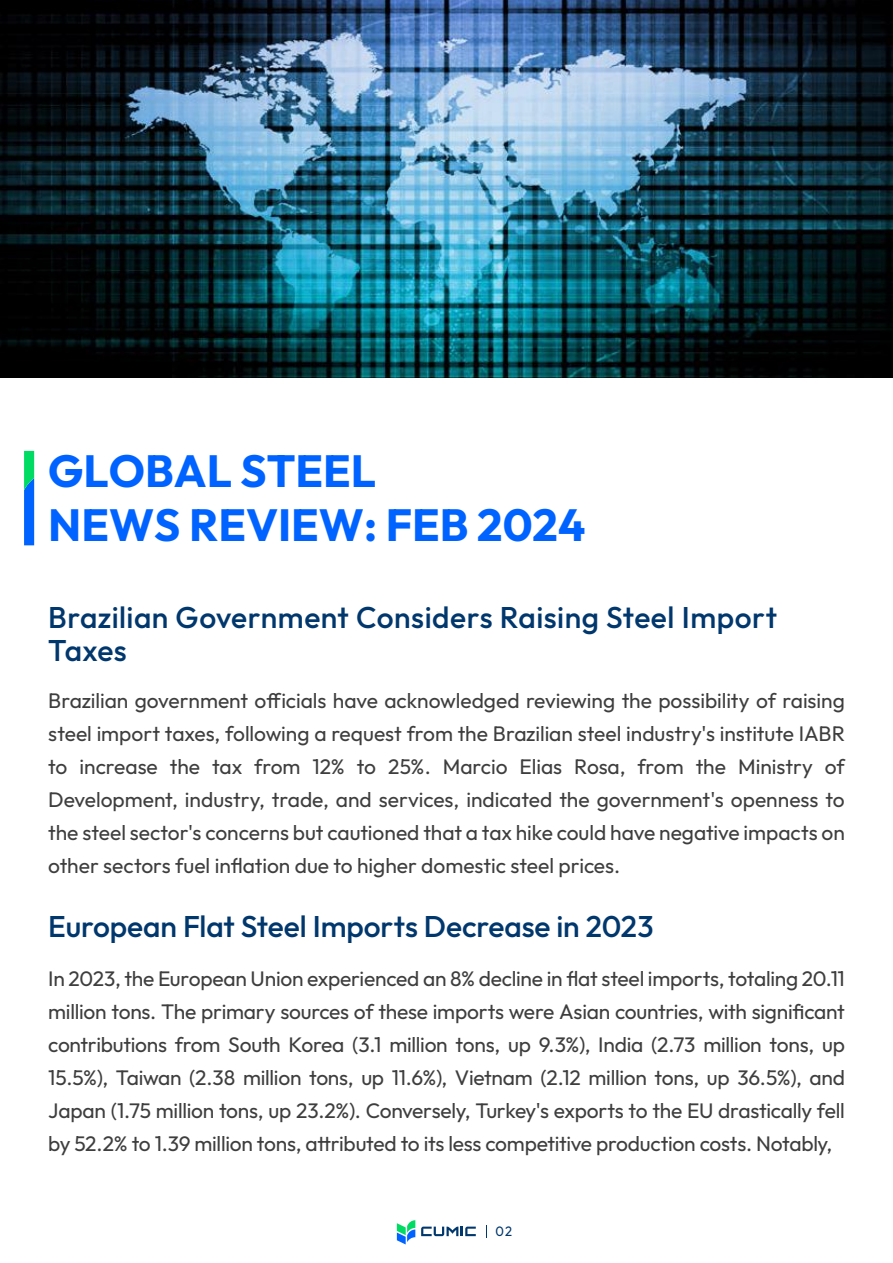
<style>
.page{position:relative;width:893px;height:1263px;background:#fff}
.page>*{position:absolute;margin:0;border:0;box-sizing:border-box;transform-origin:0 0}
.t1{font:700 45px/54px "Outfit";color:#0063ff}
.t2{font:500 30px/33px "Outfit";letter-spacing:.005em;color:#00376d}
.t3{font:21px/33px "Outfit";letter-spacing:-.01em;color:#3e3e3e;text-align:justify}
.t4{font:13.65px "Outfit";color:#00376d;scale:.95 1}
</style>
<div class="page">
<svg style="left:24px;top:451px;width:10px;height:94px"></svg>
<svg style="left:397px;top:1220px;width:18px;height:24px"></svg>
<svg style="left:421px;top:1226px;width:55px;height:10px"></svg>
<svg style="left:486px;top:1225px;width:1px;height:13px"></svg>
<img style="left:0;top:0;width:893px;height:377px">
<h1 class="t1" style="left:48px;top:446px;width:539px">GLOBAL STEEL<br>NEWS REVIEW: FEB 2024</h1>
<h2 class="t2" style="left:48px;top:602px;width:730px">Brazilian Government Considers Raising Steel Import<br>Taxes</h2>
<p class="t3" style="left:48px;top:684px;width:798px">Brazilian government officials have acknowledged reviewing the possibility of raising steel import taxes, following a request from the Brazilian steel industry's institute IABR to increase the tax from 12% to 25%. Marcio Elias Rosa, from the Ministry of Development, industry, trade, and services, indicated the government's openness to the steel sector's concerns but cautioned that a tax hike could have negative impacts on other sectors fuel inflation due to higher domestic steel prices.</p>
<h2 class="t2" style="left:48px;top:911px;width:607px">European Flat Steel Imports Decrease in 2023</h2>
<p class="t3" style="left:48px;top:962px;width:798px">In 2023, the European Union experienced an 8% decline in flat steel imports, totaling 20.11 million tons. The primary sources of these imports were Asian countries, with significant contributions from South Korea (3.1 million tons, up 9.3%), India (2.73 million tons, up 15.5%), Taiwan (2.38 million tons, up 11.6%), Vietnam (2.12 million tons, up 36.5%), and Japan (1.75 million tons, up 23.2%). Conversely, Turkey's exports to the EU drastically fell by 52.2% to 1.39 million tons, attributed to its less competitive production costs. Notably,</p>
<p class="t4" style="left:495px;top:1222px;width:19px">02</p>
</div>
